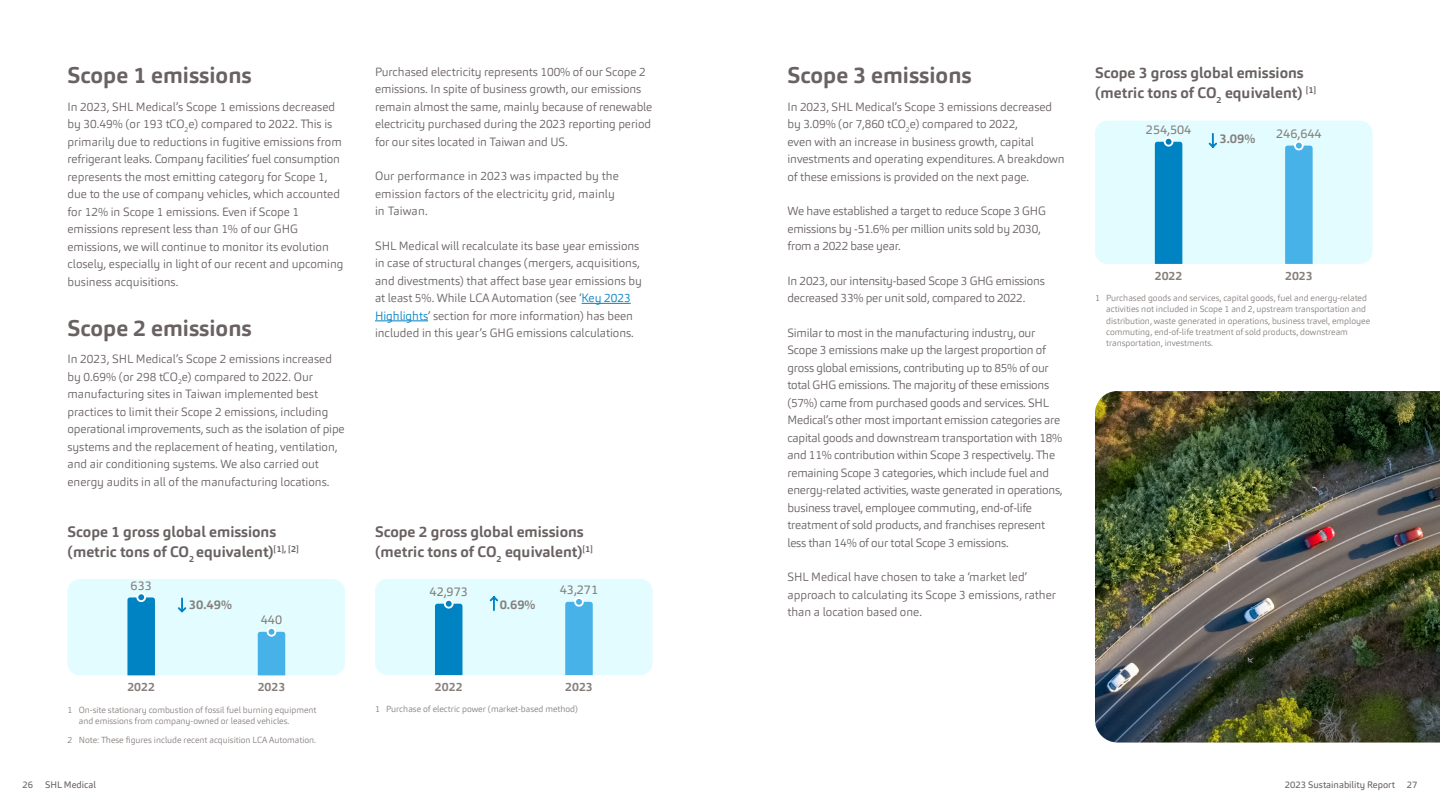
<style>
.page{position:relative;width:1440px;height:810px;background:#fff}
.page>*{position:absolute;margin:0;border:0;box-sizing:border-box;transform-origin:0 0}
.t1{font:700 22.5px "Carnas";color:#6a6262}
.t2{font:700 15px/20px "Carnas";color:#6a6262}
.t3{font:12.5px "Carnas";color:#867f7c}
.t4{font:700 12.5px "Carnas";color:#867f7c}
.t5{font:300 11.88px/17.5px "Carnas";letter-spacing:-.005em;color:#6a6262}
.t6{font:700 11.88px "Carnas";color:#867f7c}
.t7{font:9.38px "Carnas";color:#6a6262}
.t8{font:300 8.75px/11.2px "Carnas";color:#867f7c}
.s1{color:#0083c3}
</style>
<div class="page">
<div style="left:68px;top:579px;width:277px;height:96px;background:#e2fcff;border-radius:12px"></div>
<div style="left:375px;top:579px;width:277px;height:96px;background:#e2fcff;border-radius:12px"></div>
<div style="left:1095px;top:121px;width:277px;height:143px;background:#e2fcff;border-radius:12px"></div>
<hr style="left:582px;top:303px;width:49px;height:1px;background:#0083c3">
<hr style="left:375px;top:321px;width:53px;height:1px;background:#0083c3">
<div style="left:127px;top:597px;width:28px;height:78px;background:#0083c3"></div>
<svg style="left:258px;top:632px;width:27px;height:43px"></svg>
<div style="left:137px;top:593px;width:8px;height:8px;background:#0083c3;border-radius:50%"></div>
<div style="left:136px;top:592px;width:10px;height:10px;border:2px solid #fff;border-radius:50%"></div>
<div style="left:268px;top:628px;width:7px;height:8px;background:#46b2e7;border-radius:50%"></div>
<div style="left:267px;top:627px;width:9px;height:10px;border:2px solid #fff;border-radius:50%"></div>
<div style="left:435px;top:604px;width:27px;height:71px;background:#0083c3"></div>
<svg style="left:565px;top:602px;width:28px;height:73px;background:#48b3e7"></svg>
<div style="left:445px;top:600px;width:8px;height:8px;background:#0083c3;border-radius:50%"></div>
<div style="left:444px;top:599px;width:10px;height:10px;border:2px solid #fff;border-radius:50%"></div>
<div style="left:575px;top:598px;width:8px;height:8px;background:#46b2e7;border-radius:50%"></div>
<div style="left:574px;top:597px;width:10px;height:10px;border:2px solid #fff;border-radius:50%"></div>
<div style="left:1155px;top:142px;width:27px;height:122px;background:#0083c3"></div>
<svg style="left:1285px;top:146px;width:28px;height:118px;background:#49b3e7"></svg>
<div style="left:1295px;top:142px;width:8px;height:8px;background:#46b2e7;border-radius:50%"></div>
<div style="left:1294px;top:141px;width:10px;height:9px;border:2px solid #fff;border-radius:50%"></div>
<div style="left:1165px;top:138px;width:8px;height:8px;background:#007ab8;border-radius:50%"></div>
<div style="left:1164px;top:137px;width:9px;height:10px;border:2px solid #fff;border-radius:50%"></div>
<svg style="left:178px;top:597px;width:9px;height:16px"></svg>
<svg style="left:489px;top:596px;width:9px;height:15px"></svg>
<svg style="left:1208px;top:133px;width:9px;height:15px"></svg>
<img style="left:1095px;top:391px;width:345px;height:351px">
<h1 class="t1" style="left:68px;top:61px;width:186px">Scope 1 emissions</h1>
<p class="t5" style="left:67px;top:98px;width:278px">In 2023, SHL Medical’s Scope 1 emissions decreased by 30.49% (or 193 tCO<sub>2</sub>e) compared to 2022. This is primarily due to reductions in fugitive emissions from refrigerant leaks. Company facilities’ fuel consumption represents the most emitting category for Scope 1, due to the use of company vehicles, which accounted for 12% in Scope 1 emissions. Even if Scope 1 emissions represent less than 1% of our GHG emissions, we will continue to monitor its evolution closely, especially in light of our recent and upcoming business acquisitions.</p>
<h1 class="t1" style="left:68px;top:314px;width:186px">Scope 2 emissions</h1>
<p class="t5" style="left:67px;top:350px;width:279px">In 2023, SHL Medical’s Scope 2 emissions increased by 0.69% (or 298 tCO<sub>2</sub>e) compared to 2022. Our manufacturing sites in Taiwan implemented best practices to limit their Scope 2 emissions, including operational improvements, such as the isolation of pipe systems and the replacement of heating, ventilation, and air conditioning systems. We also carried out energy audits in all of the manufacturing locations.</p>
<p class="t5" style="left:375px;top:63px;width:279px">Purchased electricity represents 100% of our Scope 2 emissions. In spite of business growth, our emissions remain almost the same, mainly because of renewable electricity purchased during the 2023 reporting period for our sites located in Taiwan and US.</p>
<p class="t5" style="left:375px;top:167px;width:245px">Our performance in 2023 was impacted by the emission factors of the electricity grid, mainly in Taiwan.</p>
<p class="t5" style="left:375px;top:237px;width:268px">SHL Medical will recalculate its base year emissions in case of structural changes (mergers, acquisitions, and divestments) that affect base year emissions by at least 5%. While LCA Automation (see ‘<span class="s1">Key 2023<br>Highlights</span>’ section for more information) has been included in this year’s GHG emissions calculations.</p>
<p class="t2" style="left:68px;top:521px;width:233px">Scope 1 gross global emissions (metric tons of CO<sub>2</sub> equivalent)<sup>[1],</sup> <sup>[2]</sup></p>
<p class="t2" style="left:375px;top:521px;width:220px">Scope 2 gross global emissions (metric tons of CO<sub>2</sub> equivalent)<sup>[1]</sup></p>
<p class="t3" style="left:131px;top:578px;width:23px">633</p>
<p class="t3" style="left:430px;top:584px;width:40px">42,973</p>
<p class="t3" style="left:560px;top:582px;width:40px">43,271</p>
<p class="t4" style="left:189px;top:596px;width:45px">30.49%</p>
<p class="t4" style="left:500px;top:596px;width:37px">0.69%</p>
<p class="t3" style="left:261px;top:612px;width:23px">440</p>
<p class="t6" style="left:127px;top:680px;width:29px">2022</p>
<p class="t6" style="left:258px;top:680px;width:29px">2023</p>
<p class="t8" style="left:79px;top:704px;width:239px;text-indent:-11px">1 On-site stationary combustion of fossil fuel burning equipment and emissions from company-owned or leased vehicles.</p>
<p class="t8" style="left:68px;top:734px;width:250px">2 Note: These figures include recent acquisition LCA Automation.</p>
<p class="t6" style="left:435px;top:679px;width:29px">2022</p>
<p class="t6" style="left:565px;top:679px;width:29px">2023</p>
<p class="t8" style="left:375px;top:704px;width:205px">1 Purchase of electric power (market-based method)</p>
<h1 class="t1" style="left:788px;top:61px;width:186px">Scope 3 emissions</h1>
<p class="t5" style="left:787px;top:98px;width:279px">In 2023, SHL Medical’s Scope 3 emissions decreased by 3.09% (or 7,860 tCO<sub>2</sub>e) compared to 2022,<br>even with an increase in business growth, capital investments and operating expenditures. A breakdown of these emissions is provided on the next page.</p>
<p class="t5" style="left:787px;top:202px;width:260px">We have established a target to reduce Scope 3 GHG emissions by -51.6% per million units sold by 2030, from a 2022 base year.</p>
<p class="t5" style="left:787px;top:272px;width:259px">In 2023, our intensity-based Scope 3 GHG emissions decreased 33% per unit sold, compared to 2022.</p>
<p class="t5" style="left:787px;top:324px;width:277px">Similar to most in the manufacturing industry, our Scope 3 emissions make up the largest proportion of gross global emissions, contributing up to 85% of our total GHG emissions. The majority of these emissions (57%) came from purchased goods and services. SHL Medical’s other most important emission categories are capital goods and downstream transportation with 18% and 11% contribution within Scope 3 respectively. The remaining Scope 3 categories, which include fuel and energy-related activities, waste generated in operations, business travel, employee commuting, end-of-life treatment of sold products, and franchises represent less than 14% of our total Scope 3 emissions.</p>
<p class="t5" style="left:787px;top:568px;width:270px">SHL Medical have chosen to take a ‘market led’ approach to calculating its Scope 3 emissions, rather than a location based one.</p>
<p class="t2" style="left:1095px;top:63px;width:223px">Scope 3 gross global emissions (metric tons of CO<sub>2</sub> equivalent) <sup>[1]</sup></p>
<p class="t3" style="left:1146px;top:122px;width:47px">254,504</p>
<p class="t3" style="left:1276px;top:126px;width:47px">246,644</p>
<p class="t4" style="left:1220px;top:131px;width:37px">3.09%</p>
<p class="t6" style="left:1155px;top:268px;width:29px">2022</p>
<p class="t6" style="left:1285px;top:268px;width:29px">2023</p>
<p class="t8" style="left:1106px;top:292px;width:265px;text-indent:-11px">1 Purchased goods and services, capital goods, fuel and energy-related activities not included in Scope 1 and 2, upstream transportation and distribution, waste generated in operations, business travel, employee commuting, end-of-life treatment of sold products, downstream transportation, investments.</p>
<p class="t7" style="left:22px;top:778px;width:12px">26</p>
<p class="t7" style="left:45px;top:778px;width:52px">SHL Medical</p>
<p class="t7" style="left:1285px;top:778px;width:112px">2023 Sustainability Report</p>
<p class="t7" style="left:1407px;top:778px;width:12px">27</p>
</div>
